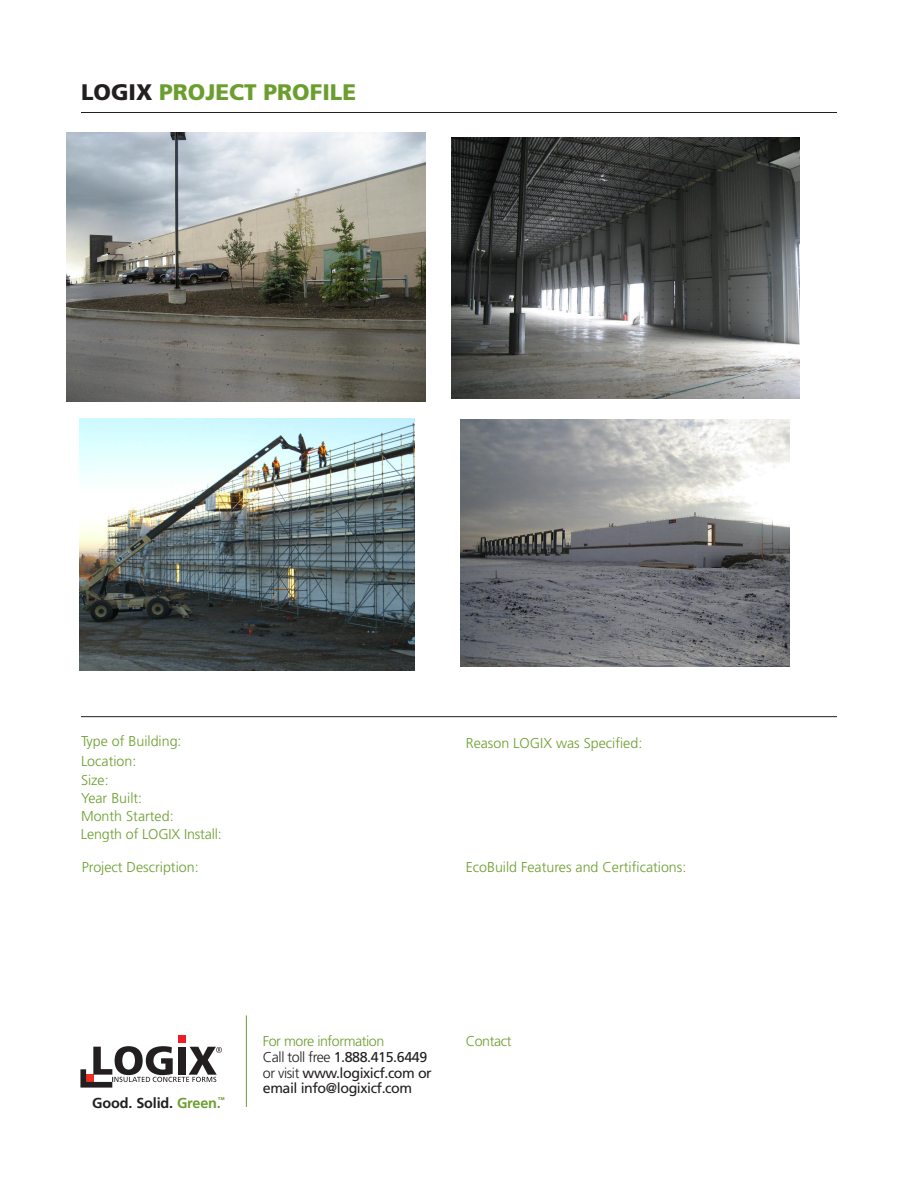
<style>
.page{position:relative;width:918px;height:1188px;background:#fff}
.page>*{position:absolute;margin:0;border:0;box-sizing:border-box;transform-origin:0 0}
.t1{font:900 22.5px "Frutiger";color:#6c9e2f}
.t2{font:700 14.4px "Frutiger";letter-spacing:-.01em;color:#231f20}
.body{font:300 14.25px/19.5px "Frutiger";color:#6c9e2f}
.location_addresses{font:14.25px/15.8px "Frutiger";letter-spacing:-.03em;color:#231f20}
.location_addresses-2{font:300 14.25px "Frutiger";letter-spacing:-.03em;color:#6c9e2f}
.s1{color:#231f20}
.s2{color:#6c9e2f}
.s3{font-weight:300}
</style>
<div class="page">
<hr style="left:81px;top:112px;width:756px;height:1px;background:#231f20">
<hr style="left:81px;top:716px;width:756px;height:1px;background:#231f20">
<div style="left:178px;top:1035px;width:8px;height:8px;background:#ee1d23"></div>
<svg style="left:80px;top:1046px;width:142px;height:42px"></svg>
<hr style="left:246px;top:1016px;width:1px;height:91px;background:#6c9e2f">
<img style="left:67px;top:133px;width:359px;height:269px">
<img style="left:461px;top:420px;width:328px;height:246px">
<img style="left:79px;top:419px;width:336px;height:251px">
<img style="left:452px;top:138px;width:348px;height:261px">
<p class="t1" style="left:81px;top:78px;width:277px"><span class="s1">LOGIX</span> PROJECT PROFILE</p>
<p class="body" style="left:81px;top:732px;width:102px">Type of Building:<br>Location:<br>Size:</p>
<p class="body" style="left:81px;top:789px;width:63px">Year Built:</p>
<p class="body" style="left:81px;top:807px;width:94px">Month Started:</p>
<p class="body" style="left:81px;top:825px;width:142px">Length of LOGIX Install:</p>
<p class="body" style="left:82px;top:858px;width:118px">Project Description:</p>
<p class="body" style="left:466px;top:734px;width:178px">Reason LOGIX was Specified:</p>
<p class="body" style="left:466px;top:857px;width:222px">EcoBuild Features and Certifications:</p>
<p class="t2" style="left:92px;top:1094px;width:134px">Good. Solid. <span class="s2">Green.</span><sup>™</sup></p>
<p class="location_addresses-2" style="left:263px;top:1033px;width:123px">For more information</p>
<p class="location_addresses" style="left:263px;top:1049px;width:170px"><span class="s3">Call toll free</span> 1.888.415.6449 <span class="s3">or visit</span> www.logixicf.com or email info@logixicf.com</p>
<p class="location_addresses-2" style="left:466px;top:1033px;width:47px">Contact</p>
</div>
